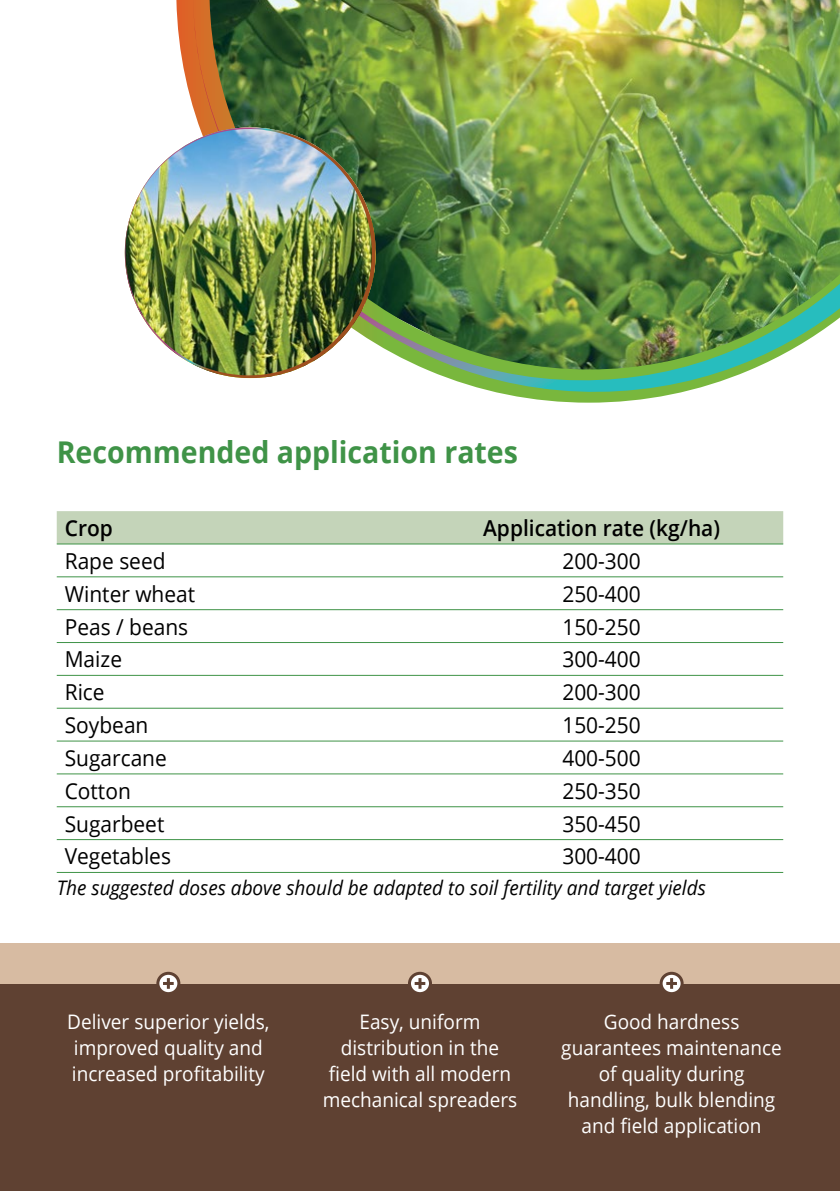
<style>
.page{position:relative;width:840px;height:1191px;background:#fff}
.page>*{position:absolute;margin:0;border:0;box-sizing:border-box;transform-origin:0 0}
.t1{font:700 30px "Open Sans";color:#3f9347;scale:.95 1}
.t2{font:22px "Open Sans";color:#000;scale:.95 1}
.t3{font:600 22px "Open Sans";color:#000;scale:.95 1}
.t4{font:20px/26px "Open Sans";color:#fff;text-align:center;scale:.95 1}
.t5{font:italic 20px "Open Sans";color:#000;scale:.95 1}
</style>
<div class="page">
<div style="left:0;top:954px;width:839px;height:237px;background:#5f4132"></div>
<div style="left:0;top:943px;width:839px;height:41px;background:#d7bba2"></div>
<svg style="left:660px;top:973px;width:21px;height:20px"></svg>
<div style="left:659px;top:971px;width:24px;height:24px;border:3px solid #5f4132;border-radius:50%"></div>
<svg style="left:666px;top:978px;width:10px;height:10px"></svg>
<svg style="left:409px;top:973px;width:21px;height:20px"></svg>
<div style="left:408px;top:971px;width:24px;height:24px;border:3px solid #5f4132;border-radius:50%"></div>
<svg style="left:414px;top:978px;width:11px;height:10px"></svg>
<svg style="left:158px;top:973px;width:21px;height:20px"></svg>
<div style="left:156px;top:971px;width:24px;height:24px;border:3px solid #5f4132;border-radius:50%"></div>
<svg style="left:163px;top:978px;width:11px;height:10px"></svg>
<div style="left:57px;top:511px;width:725px;height:32px;background:#c4d4b9"></div>
<hr style="left:57px;top:543px;width:363px;height:1px;background:#3f9347">
<hr style="left:420px;top:543px;width:362px;height:1px;background:#3f9347">
<hr style="left:57px;top:576px;width:363px;height:1px;background:#3f9347">
<hr style="left:420px;top:576px;width:362px;height:1px;background:#3f9347">
<hr style="left:57px;top:609px;width:363px;height:1px;background:#3f9347">
<hr style="left:420px;top:609px;width:362px;height:1px;background:#3f9347">
<hr style="left:57px;top:642px;width:363px;height:1px;background:#3f9347">
<hr style="left:420px;top:642px;width:362px;height:1px;background:#3f9347">
<hr style="left:57px;top:675px;width:363px;height:1px;background:#3f9347">
<hr style="left:420px;top:675px;width:362px;height:1px;background:#3f9347">
<hr style="left:57px;top:707px;width:363px;height:1px;background:#3f9347">
<hr style="left:420px;top:707px;width:362px;height:1px;background:#3f9347">
<hr style="left:57px;top:740px;width:363px;height:1px;background:#3f9347">
<hr style="left:420px;top:740px;width:362px;height:1px;background:#3f9347">
<hr style="left:57px;top:773px;width:363px;height:1px;background:#3f9347">
<hr style="left:420px;top:773px;width:362px;height:1px;background:#3f9347">
<hr style="left:57px;top:806px;width:363px;height:1px;background:#3f9347">
<hr style="left:420px;top:806px;width:362px;height:1px;background:#3f9347">
<hr style="left:57px;top:839px;width:363px;height:1px;background:#3f9347">
<hr style="left:420px;top:839px;width:362px;height:1px;background:#3f9347">
<hr style="left:57px;top:872px;width:363px;height:1px;background:#3f9347">
<hr style="left:420px;top:872px;width:362px;height:1px;background:#3f9347">
<svg style="left:176px;top:0;width:506px;height:403px"></svg>
<img style="left:193px;top:0;width:646px;height:392px">
<img style="left:176px;top:127px;width:199px;height:250px">
<img style="left:125px;top:128px;width:132px;height:250px">
<h1 class="t1" style="left:57px;top:431px;width:486px">Recommended application rates</h1>
<p class="t3" style="left:65px;top:513px;width:52px">Crop</p>
<p class="t3" style="left:483px;top:513px;width:251px">Application rate (kg/ha)</p>
<p class="t2" style="left:65px;top:546px;width:108px">Rape seed</p>
<p class="t2" style="left:562px;top:546px;width:84px">200-300</p>
<p class="t2" style="left:65px;top:578px;width:139px">Winter wheat</p>
<p class="t2" style="left:562px;top:578px;width:84px">250-400</p>
<p class="t2" style="left:65px;top:611px;width:131px">Peas / beans</p>
<p class="t2" style="left:562px;top:611px;width:84px">150-250</p>
<p class="t2" style="left:65px;top:644px;width:62px">Maize</p>
<p class="t2" style="left:562px;top:644px;width:84px">300-400</p>
<p class="t2" style="left:65px;top:677px;width:43px">Rice</p>
<p class="t2" style="left:562px;top:677px;width:84px">200-300</p>
<p class="t2" style="left:65px;top:710px;width:90px">Soybean</p>
<p class="t2" style="left:562px;top:710px;width:84px">150-250</p>
<p class="t2" style="left:65px;top:743px;width:109px">Sugarcane</p>
<p class="t2" style="left:562px;top:743px;width:84px">400-500</p>
<p class="t2" style="left:65px;top:775px;width:71px">Cotton</p>
<p class="t2" style="left:562px;top:775px;width:84px">250-350</p>
<p class="t2" style="left:65px;top:808px;width:106px">Sugarbeet</p>
<p class="t2" style="left:562px;top:808px;width:84px">350-450</p>
<p class="t2" style="left:65px;top:841px;width:113px">Vegetables</p>
<p class="t2" style="left:562px;top:841px;width:84px">300-400</p>
<p class="t5" style="left:57px;top:874px;width:684px">The suggested doses above should be adapted to soil fertility and target yields</p>
<p class="t4" style="left:67px;top:1008px;width:214px;text-align:left">Deliver superior yields, improved quality and increased profitability</p>
<p class="t4" style="left:322px;top:1008px;width:206px">Easy, uniform distribution in the field with all modern mechanical spreaders</p>
<p class="t4" style="left:561px;top:1008px;width:233px">Good hardness guarantees maintenance of quality during handling, bulk blending and field application</p>
</div>
